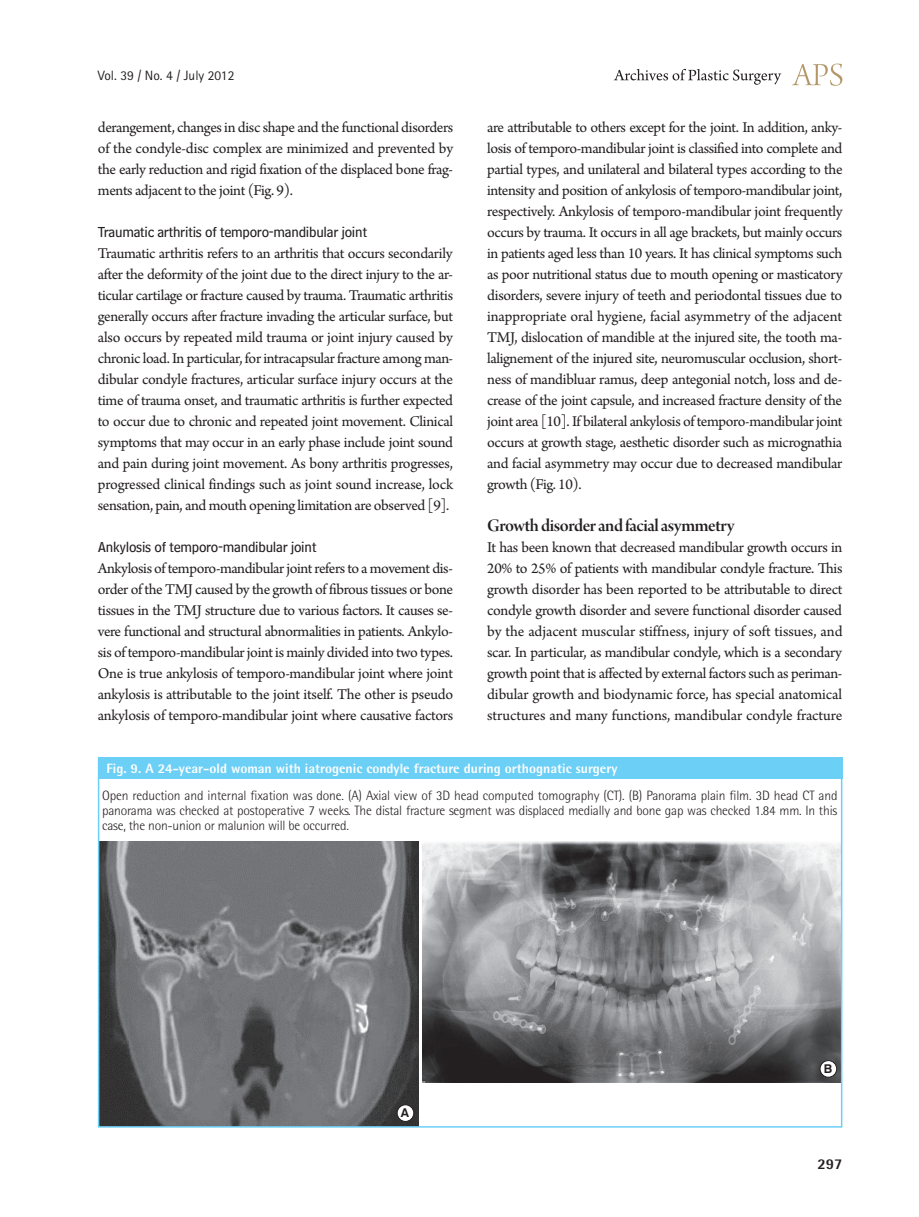
<style>
.page{position:relative;width:919px;height:1217px;background:#fff}
.page>*{position:absolute;margin:0;border:0;box-sizing:border-box;transform-origin:0 0}
.t1{font:18.75px "Arno Pro Smbd Display";letter-spacing:-.025em;color:#231f20}
.t2{font:15.75px/21px "Arno Pro";letter-spacing:-.02em;color:#231f20;text-align:justify}
.t3{font:15px "Bell Centennial Std Sub Capt";letter-spacing:-.02em;color:#231f20}
.t4{font:800 15px "Rotis Semi Sans Std";color:#231f20}
.t5{font:300 13.5px/15px "Rotis Semi Sans Std";letter-spacing:-.015em;color:#231f20;text-align:justify}
.t6{font:800 13.5px "Rotis Semi Sans Std";color:#fff}
.t7{font:13.5px "Rotis Sans Serif Std";color:#231f20}
.t8{font:700 12.15px "Swiss 721 BT";color:#231f20}
</style>
<div class="page">
<svg style="left:792px;top:64px;width:50px;height:22px"></svg>
<svg style="left:613px;top:69px;width:168px;height:16px"></svg>
<div style="left:98px;top:757px;width:744px;height:21px;background:#6bcff6"></div>
<img style="left:101px;top:841px;width:317px;height:283px">
<div style="left:397px;top:1104px;width:17px;height:17px;background:#fff;border-radius:50%"></div>
<div style="left:397px;top:1104px;width:17px;height:17px;border:1px solid #231f20;border-radius:50%"></div>
<img style="left:422px;top:841px;width:417px;height:240px">
<div style="left:820px;top:1060px;width:16px;height:16px;background:#fff;border-radius:50%"></div>
<div style="left:819px;top:1060px;width:17px;height:17px;border:1px solid #231f20;border-radius:50%"></div>
<div style="left:98px;top:757px;width:744px;height:370px;border:2px solid #6bcff6"></div>
<p class="t7" style="left:98px;top:67px;width:138px">Vol. 39 / No. 4 / July 2012</p>
<p class="t2" style="left:487px;top:117px;width:357px">are attributable to others except for the joint. In addition, anky&shy;losis of temporo-mandibular joint is classified into complete and partial types, and unilateral and bilateral types according to the intensity and position of ankylosis of temporo-mandibular joint, respectively. Ankylosis of temporo-mandibular joint frequently occurs by trauma. It occurs in all age brackets, but mainly occurs in patients aged less than 10 years. It has clinical symptoms such as poor nutritional status due to mouth opening or masticatory disorders, severe injury of teeth and periodontal tissues due to inappropriate oral hygiene, facial asymmetry of the adjacent TMJ, dislocation of mandible at the injured site, the tooth ma&shy;lalignement of the injured site, neuromuscular occlusion, short&shy;ness of mandibluar ramus, deep antegonial notch, loss and de&shy;crease of the joint capsule, and increased fracture density of the joint area [10]. If bilateral ankylosis of temporo-mandibular joint occurs at growth stage, aesthetic disorder such as micrognathia and facial asymmetry may occur due to decreased mandibular growth (Fig. 10).</p>
<p class="t1" style="left:487px;top:515px;width:249px">Growth disorder and facial asymmetry</p>
<p class="t2" style="left:487px;top:537px;width:357px">It has been known that decreased mandibular growth occurs in 20% to 25% of patients with mandibular condyle fracture. This growth disorder has been reported to be attributable to direct condyle growth disorder and severe functional disorder caused by the adjacent muscular stiffness, injury of soft tissues, and scar. In particular, as mandibular condyle, which is a secondary growth point that is affected by external factors such as periman&shy;dibular growth and biodynamic force, has special anatomical structures and many functions, mandibular condyle fracture</p>
<p class="t6" style="left:106px;top:759px;width:512px">Fig. 9. A 24-year-old woman with iatrogenic condyle fracture during orthognatic surgery</p>
<p class="t5" style="left:102px;top:787px;width:737px">Open reduction and internal fixation was done. (A) Axial view of 3D head computed tomography (CT). (B) Panorama plain film. 3D head CT and panorama was checked at postoperative 7 weeks. The distal fracture segment was displaced medially and bone gap was checked 1.84 mm. In this case, the non-union or malunion will be occurred.</p>
<p class="t2" style="left:98px;top:117px;width:357px">derangement, changes in disc shape and the functional disorders of the condyle-disc complex are minimized and prevented by the early reduction and rigid fixation of the displaced bone frag&shy;ments adjacent to the joint (Fig. 9).</p>
<p class="t3" style="left:98px;top:222px;width:271px">Traumatic arthritis of temporo-mandibular joint</p>
<p class="t2" style="left:98px;top:243px;width:357px">Traumatic arthritis refers to an arthritis that occurs secondarily after the deformity of the joint due to the direct injury to the ar&shy;ticular cartilage or fracture caused by trauma. Traumatic arthritis generally occurs after fracture invading the articular surface, but also occurs by repeated mild trauma or joint injury caused by chronic load. In particular, for intracapsular fracture among man&shy;dibular condyle fractures, articular surface injury occurs at the time of trauma onset, and traumatic arthritis is further expected to occur due to chronic and repeated joint movement. Clinical symptoms that may occur in an early phase include joint sound and pain during joint movement. As bony arthritis progresses, progressed clinical findings such as joint sound increase, lock sensation, pain, and mouth opening limitation are observed [9].</p>
<p class="t3" style="left:98px;top:537px;width:220px">Ankylosis of temporo-mandibular joint</p>
<p class="t2" style="left:98px;top:558px;width:357px">Ankylosis of temporo-mandibular joint refers to a movement dis&shy;order of the TMJ caused by the growth of fibrous tissues or bone tissues in the TMJ structure due to various factors. It causes se&shy;vere functional and structural abnormalities in patients. Ankylo&shy;sis of temporo-mandibular joint is mainly divided into two types.<br>One is true ankylosis of temporo-mandibular joint where joint ankylosis is attributable to the joint itself. The other is pseudo ankylosis of temporo-mandibular joint where causative factors</p>
<p class="t8" style="left:401px;top:1105px;width:10px">A</p>
<p class="t8" style="left:823px;top:1061px;width:10px">B</p>
<p class="t4" style="left:817px;top:1153px;width:27px">297</p>
</div>
